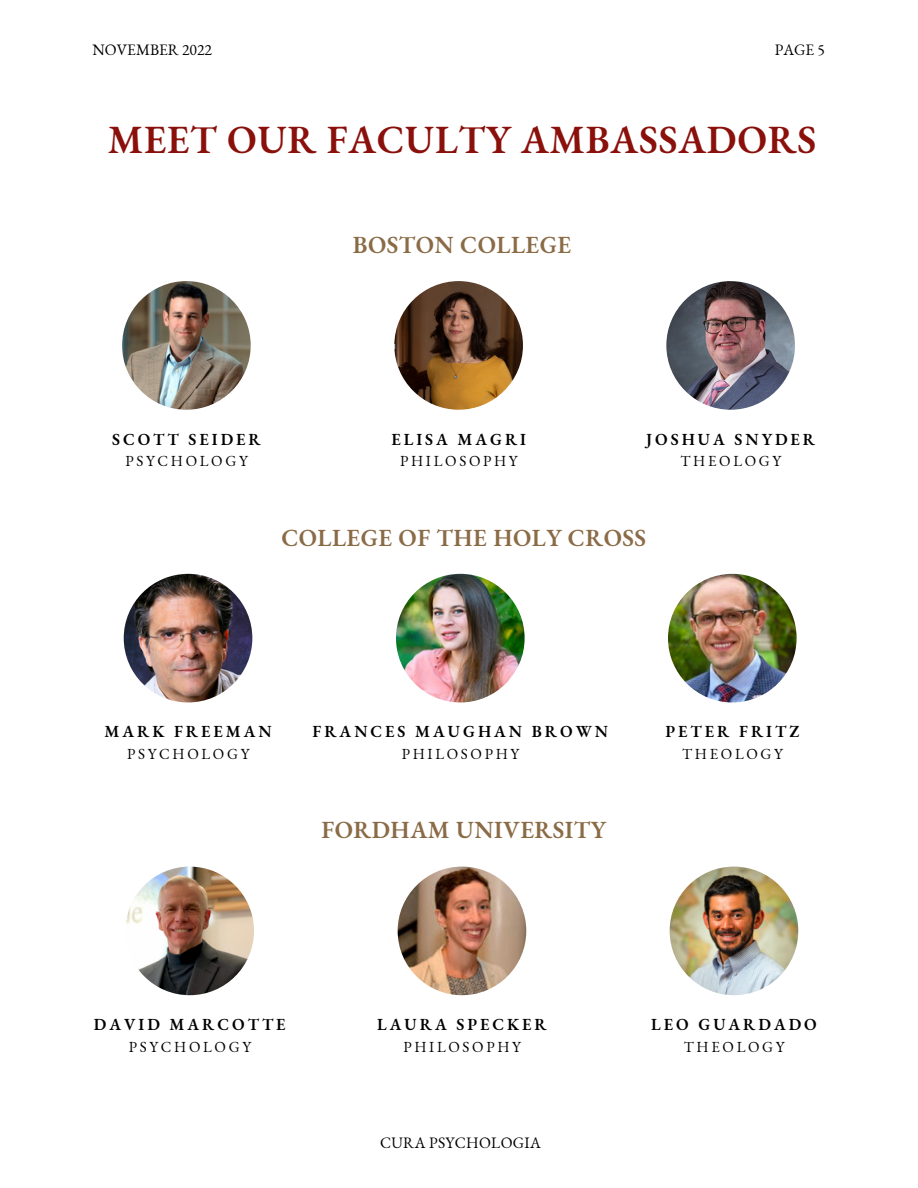
<style>
.page{position:relative;width:918px;height:1188px;background:#fff}
.page>*{position:absolute;margin:0;border:0;box-sizing:border-box;transform-origin:0 0}
.t1{font:600 39px "EB Garamond";letter-spacing:.02em;color:#8a100b}
.t2{font:600 24px "EB Garamond";letter-spacing:.02em;color:#8a6b46}
.t3{font:600 16.5px "EB Garamond";letter-spacing:.18em;color:#000}
.t4{font:15.6px "EB Garamond";letter-spacing:.01em;color:#000}
.t5{font:15px "EB Garamond";letter-spacing:.18em;color:#000}
</style>
<div class="page">
<img style="left:122px;top:281px;width:129px;height:129px">
<svg style="left:394px;top:281px;width:129px;height:129px"></svg>
<img style="left:666px;top:281px;width:129px;height:129px">
<img style="left:123px;top:573px;width:130px;height:130px">
<img style="left:396px;top:573px;width:129px;height:130px">
<img style="left:668px;top:573px;width:129px;height:130px">
<img style="left:126px;top:866px;width:128px;height:130px">
<img style="left:397px;top:866px;width:130px;height:130px">
<img style="left:669px;top:866px;width:130px;height:130px">
<p class="t4" style="left:93px;top:39px;width:121px">NOVEMBER 2022</p>
<p class="t4" style="left:775px;top:39px;width:52px">PAGE 5</p>
<h1 class="t1" style="left:108px;top:113px;width:710px">MEET OUR FACULTY AMBASSADORS</h1>
<h2 class="t2" style="left:353px;top:229px;width:220px">BOSTON COLLEGE</h2>
<p class="t3" style="left:112px;top:428px;width:150px">SCOTT SEIDER</p>
<p class="t5" style="left:126px;top:451px;width:124px">PSYCHOLOGY</p>
<p class="t3" style="left:391px;top:428px;width:136px">ELISA MAGRI</p>
<p class="t5" style="left:400px;top:451px;width:119px">PHILOSOPHY</p>
<p class="t3" style="left:646px;top:428px;width:170px">JOSHUA SNYDER</p>
<p class="t5" style="left:681px;top:451px;width:102px">THEOLOGY</p>
<h2 class="t2" style="left:281px;top:522px;width:366px">COLLEGE OF THE HOLY CROSS</h2>
<p class="t3" style="left:104px;top:721px;width:169px">MARK FREEMAN</p>
<p class="t5" style="left:127px;top:744px;width:124px">PSYCHOLOGY</p>
<p class="t3" style="left:313px;top:721px;width:297px">FRANCES MAUGHAN BROWN</p>
<p class="t5" style="left:402px;top:744px;width:119px">PHILOSOPHY</p>
<h2 class="t2" style="left:321px;top:814px;width:286px">FORDHAM UNIVERSITY</h2>
<p class="t3" style="left:666px;top:721px;width:135px">PETER FRITZ</p>
<p class="t5" style="left:682px;top:744px;width:102px">THEOLOGY</p>
<p class="t3" style="left:94px;top:1014px;width:193px">DAVID MARCOTTE</p>
<p class="t5" style="left:129px;top:1036px;width:124px">PSYCHOLOGY</p>
<p class="t3" style="left:377px;top:1014px;width:171px">LAURA SPECKER</p>
<p class="t5" style="left:403px;top:1036px;width:119px">PHILOSOPHY</p>
<p class="t4" style="left:380px;top:1132px;width:162px">CURA PSYCHOLOGIA</p>
<p class="t3" style="left:651px;top:1014px;width:167px">LEO GUARDADO</p>
<p class="t5" style="left:684px;top:1036px;width:102px">THEOLOGY</p>
</div>
